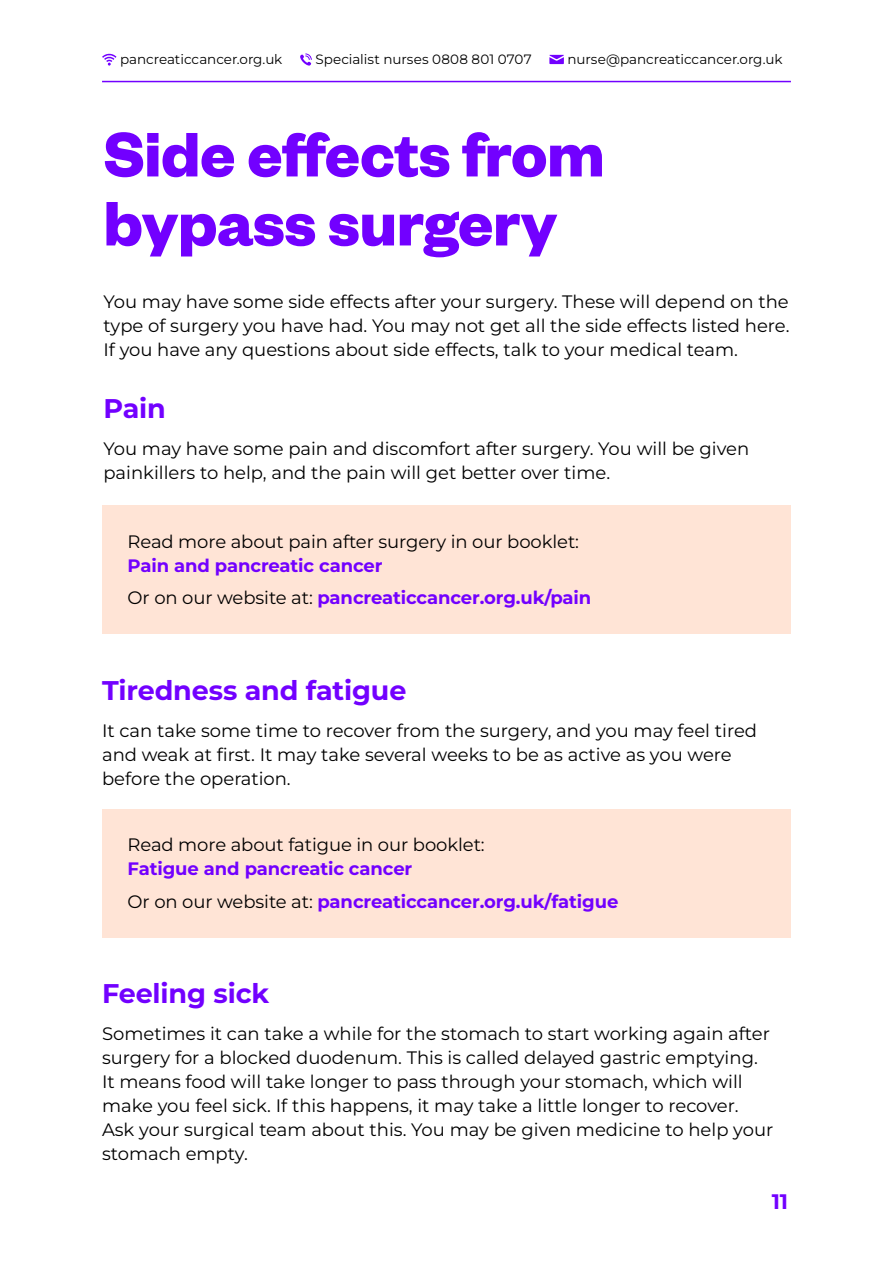
<style>
.page{position:relative;width:893px;height:1263px;background:#fff}
.page>*{position:absolute;margin:0;border:0;box-sizing:border-box;transform-origin:0 0}
.t1{font:700 69px/69px "Founders Grotesk";letter-spacing:-.005em;color:#7200ff}
.t2{font:700 27px "Montserrat";letter-spacing:-.005em;color:#7200ff}
.t3{font:700 21px "Montserrat";color:#7200ff}
.t4{font:18px/24px "Montserrat";color:#000}
.t5{font:700 18px/32.5px "Montserrat";letter-spacing:-.005em;color:#7200ff}
.t6{font:13.5px "Montserrat";color:#000}
.s1{font-weight:400;color:#000}
</style>
<div class="page">
<svg style="left:102px;top:53px;width:15px;height:13px"></svg>
<svg style="left:300px;top:53px;width:12px;height:13px"></svg>
<svg style="left:549px;top:55px;width:15px;height:9px"></svg>
<hr style="left:102px;top:81px;width:689px;height:1px;background:#7200ff">
<div style="left:102px;top:506px;width:689px;height:128px;background:#ffe4d6"></div>
<div style="left:102px;top:809px;width:689px;height:128px;background:#ffe4d6"></div>
<p class="t6" style="left:120px;top:50px;width:164px">pancreaticcancer.org.uk</p>
<p class="t6" style="left:315px;top:50px;width:218px">Specialist nurses 0808 801 0707</p>
<p class="t6" style="left:567px;top:50px;width:217px">nurse@pancreaticcancer.org.uk</p>
<h1 class="t1" style="left:103px;top:116px;width:503px">Side effects from bypass surgery</h1>
<p class="t4" style="left:103px;top:289px;width:688px;text-align:justify">You may have some side effects after your surgery. These will depend on the type of surgery you have had. You may not get all the side effects listed here.<br>If you have any questions about side effects, talk to your medical team.</p>
<h2 class="t2" style="left:103px;top:389px;width:64px">Pain</h2>
<p class="t4" style="left:103px;top:436px;width:647px">You may have some pain and discomfort after surgery. You will be given painkillers to help, and the pain will get better over time.</p>
<p class="t4" style="left:128px;top:529px;width:453px">Read more about pain after surgery in our booklet:</p>
<p class="t5" style="left:128px;top:548px;width:465px">Pain and pancreatic cancer<br><span class="s1">Or on our website at:</span> pancreaticcancer.org.uk/pain</p>
<h2 class="t2" style="left:102px;top:671px;width:306px">Tiredness and fatigue</h2>
<p class="t4" style="left:102px;top:718px;width:656px">It can take some time to recover from the surgery, and you may feel tired and weak at first. It may take several weeks to be as active as you were before the operation.</p>
<p class="t4" style="left:128px;top:832px;width:359px">Read more about fatigue in our booklet:</p>
<p class="t5" style="left:128px;top:851px;width:492px">Fatigue and pancreatic cancer<br><span class="s1">Or on our website at:</span> pancreaticcancer.org.uk/fatigue</p>
<h2 class="t2" style="left:102px;top:974px;width:169px">Feeling sick</h2>
<p class="t4" style="left:102px;top:1021px;width:673px">Sometimes it can take a while for the stomach to start working again after surgery for a blocked duodenum. This is called delayed gastric emptying.<br>It means food will take longer to pass through your stomach, which will make you feel sick. If this happens, it may take a little longer to recover.<br>Ask your surgical team about this. You may be given medicine to help your stomach empty.</p>
<p class="t3" style="left:772px;top:1186px;width:18px">11</p>
</div>
